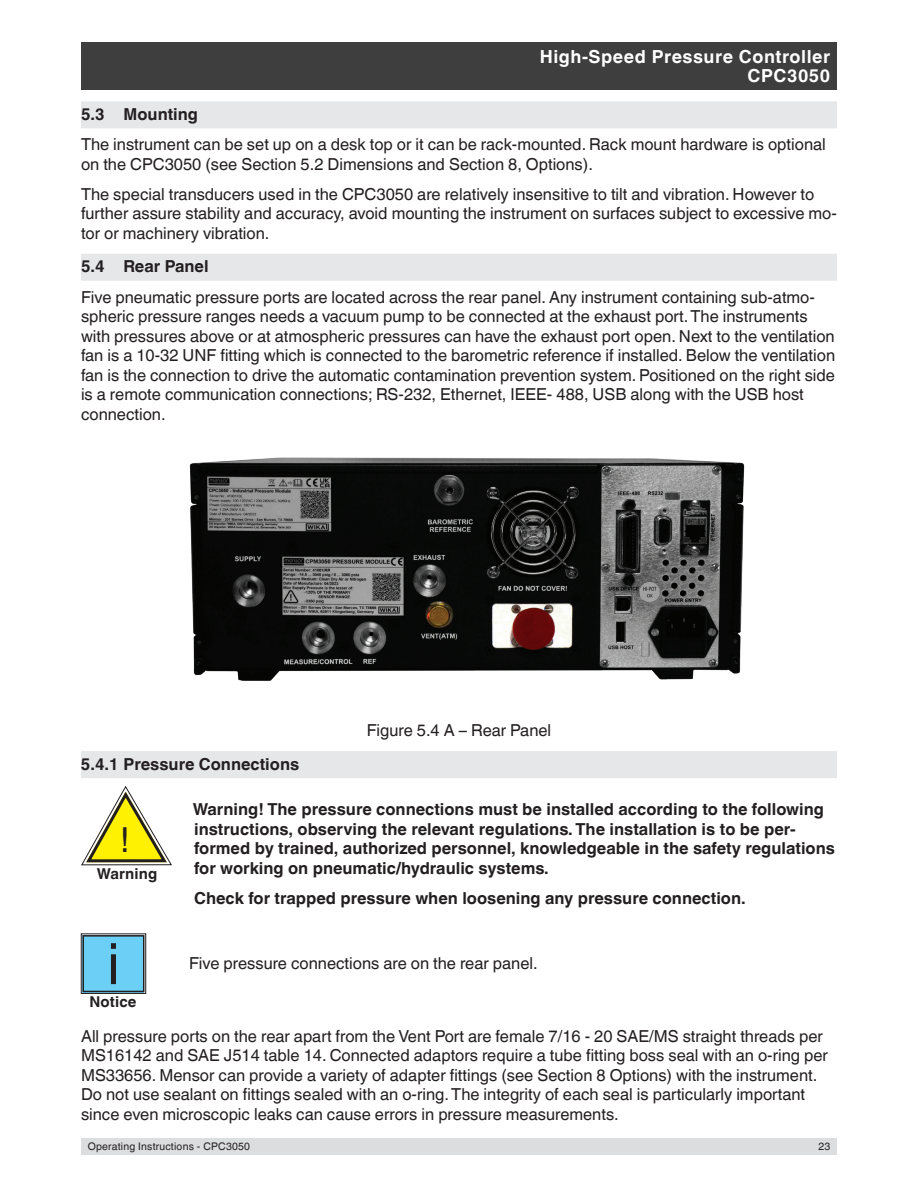
<style>
.page{position:relative;width:918px;height:1188px;background:#fff}
.page>*{position:absolute;margin:0;border:0;box-sizing:border-box;transform-origin:0 0}
.t1{font:57px "Helvetica World";color:#231f20}
.t2{font:34.5px "Helvetica World";color:#231f20}
.t3{font:700 18px/19.5px "Helvetica World";letter-spacing:.03em;color:#fff;text-align:right}
.t4{font:16.5px/19.5px "Helvetica World";color:#231f20}
.t5{font:700 16.5px/19.5px "Helvetica World";color:#231f20}
.t6{font:700 15px "Helvetica World";letter-spacing:.01em;color:#231f20}
.t7{font:10.5px "Helvetica World";letter-spacing:.02em;color:#231f20}
</style>
<div class="page">
<div style="left:81px;top:1138px;width:756px;height:17px;background:#dcdddf"></div>
<div style="left:81px;top:43px;width:756px;height:47px;background:#3e3e3f"></div>
<div style="left:81px;top:101px;width:756px;height:27px;background:#e6e7e9"></div>
<div style="left:81px;top:254px;width:756px;height:27px;background:#e6e7e9"></div>
<div style="left:81px;top:751px;width:756px;height:27px;background:#e6e7e9"></div>
<img style="left:189px;top:457px;width:556px;height:224px">
<svg style="left:81px;top:786px;width:91px;height:80px"></svg>
<svg style="left:81px;top:933px;width:65px;height:61px;background:#6ac2e5"></svg>
<div style="left:82px;top:935px;width:62px;height:57px;border:2px solid #231f20"></div>
<p class="t3" style="left:540px;top:47px;width:292px">High-Speed Pressure Controller<br>CPC3050</p>
<p class="t5" style="left:81px;top:104px;width:119px">5.3 Mounting</p>
<p class="t4" style="left:81px;top:135px;width:746px">The instrument can be set up on a desk top or it can be rack-mounted. Rack mount hardware is optional on the CPC3050 (see Section 5.2 Dimensions and Section 8, Options).</p>
<p class="t4" style="left:81px;top:184px;width:758px">The special transducers used in the CPC3050 are relatively insensitive to tilt and vibration. However to further assure stability and accuracy, avoid mounting the instrument on surfaces subject to excessive mo&shy;tor or machinery vibration.</p>
<p class="t5" style="left:81px;top:257px;width:129px">5.4 Rear Panel</p>
<p class="t4" style="left:81px;top:287px;width:756px">Five pneumatic pressure ports are located across the rear panel. Any instrument containing sub-atmo&shy;spheric pressure ranges needs a vacuum pump to be connected at the exhaust port. The instruments with pressures above or at atmospheric pressures can have the exhaust port open. Next to the ventilation fan is a 10-32 UNF fitting which is connected to the barometric reference if installed. Below the ventilation fan is the connection to drive the automatic contamination prevention system. Positioned on the right side is a remote communication connections; RS-232, Ethernet, IEEE- 488, USB along with the USB host connection.</p>
<p class="t5" style="left:81px;top:754px;width:220px">5.4.1 Pressure Connections</p>
<p class="t4" style="left:367px;top:721px;width:186px">Figure 5.4 A – Rear Panel</p>
<h2 class="t2" style="left:120px;top:819px;width:11px">!</h2>
<p class="t6" style="left:97px;top:865px;width:62px">Warning</p>
<h1 class="t1" style="left:107px;top:931px;width:14px">i</h1>
<p class="t6" style="left:90px;top:993px;width:49px">Notice</p>
<p class="t5" style="left:193px;top:800px;width:644px">Warning! The pressure connections must be installed according to the following instructions, observing the relevant regulations. The installation is to be per&shy;formed by trained, authorized personnel, knowledgeable in the safety regulations for working on pneumatic/hydraulic systems.</p>
<p class="t5" style="left:194px;top:889px;width:553px">Check for trapped pressure when loosening any pressure connection.</p>
<p class="t4" style="left:189px;top:954px;width:350px">Five pressure connections are on the rear panel.</p>
<p class="t4" style="left:81px;top:1026px;width:748px">All pressure ports on the rear apart from the Vent Port are female 7/16 - 20 SAE/MS straight threads per MS16142 and SAE J514 table 14. Connected adaptors require a tube fitting boss seal with an o-ring per MS33656. Mensor can provide a variety of adapter fittings (see Section 8 Options) with the instrument.<br>Do not use sealant on fittings sealed with an o-ring. The integrity of each seal is particularly important since even microscopic leaks can cause errors in pressure measurements.</p>
<p class="t7" style="left:88px;top:1140px;width:164px">Operating Instructions - CPC3050</p>
<p class="t7" style="left:818px;top:1140px;width:13px">23</p>
</div>
